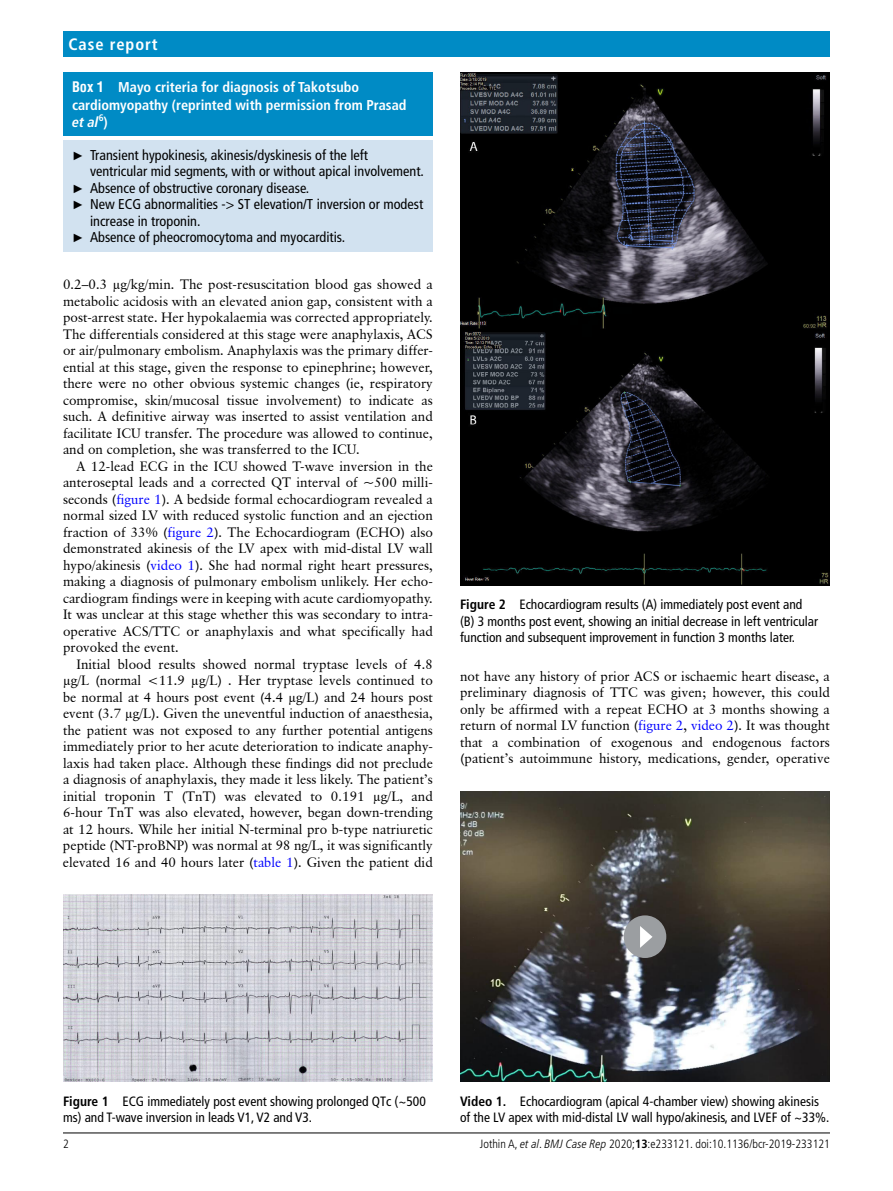
<style>
.page{position:relative;width:893px;height:1191px;background:#fff}
.page>*{position:absolute;margin:0;border:0;box-sizing:border-box;transform-origin:0 0}
.t1{font:700 condensed 16.5px "Frutiger LT Pro";letter-spacing:.055em;color:#fff}
.t2{font:condensed 14.25px "Frutiger LT Pro";color:#000}
.t3{font:700 condensed 14.25px/17.2px "Frutiger LT Pro";color:#fff}
.t4{font:13.5px/16.5px "Classical Garamond BT";color:#000;text-align:justify}
.t5{font:condensed 13.5px/16.5px "Frutiger LT Pro";color:#000}
.t6{font:300 condensed 12px "Frutiger LT Pro";color:#000}
.t7{font:700 condensed 9.45px "Frutiger LT Pro";color:#fff}
.s1{font-family:"Helvetica"}
.s2{font-style:italic}
.s3{font-family:"Arial";font-stretch:normal;font-size:12px}
.s4{font-family:"Times New Roman"}
.s5{color:#00f}
.s6{font-weight:700}
</style>
<div class="page">
<hr style="left:63px;top:1132px;width:767px;height:1px;background:#000">
<div style="left:63px;top:31px;width:767px;height:25px;background:#008bc5"></div>
<div style="left:63px;top:72px;width:370px;height:64px;background:#008bc5"></div>
<div style="left:63px;top:140px;width:370px;height:111px;background:#d2e2f0"></div>
<img style="left:63px;top:894px;width:370px;height:187px">
<img style="left:460px;top:72px;width:370px;height:513px">
<img style="left:460px;top:791px;width:370px;height:290px">
<div style="left:624px;top:915px;width:42px;height:43px;background:#9b9ea1;border-radius:50%"></div>
<svg style="left:640px;top:926px;width:12px;height:22px"></svg>
<p class="t1" style="left:69px;top:34px;width:91px">Case report</p>
<p class="t3" style="left:72px;top:79px;width:336px"><span class="s1">Box 1</span> Mayo criteria for diagnosis of Takotsubo cardiomyopathy (reprinted with permission from Prasad <span class="s2">et al</span> )</p>
<p class="t7" style="left:99px;top:112px;width:6px">6</p>
<p class="t2" style="left:72px;top:146px;width:297px"><span class="s3">►</span> Transient hypokinesis, akinesis/dyskinesis of the left</p>
<p class="t2" style="left:90px;top:163px;width:335px">ventricular mid segments, with or without apical involvement.</p>
<p class="t2" style="left:72px;top:179px;width:239px"><span class="s3">►</span> Absence of obstructive coronary disease.</p>
<p class="t2" style="left:72px;top:196px;width:353px"><span class="s3">►</span> New ECG abnormalities -&gt; ST elevation/T inversion or modest</p>
<p class="t2" style="left:90px;top:212px;width:112px">increase in troponin.</p>
<p class="t2" style="left:72px;top:229px;width:275px"><span class="s3">►</span> Absence of pheocromocytoma and myocarditis.</p>
<p class="t4" style="left:63px;top:276px;width:371px">0.2–0.3 <span class="s4">µ</span>g/kg/min. The post-resuscitation blood gas showed a metabolic acidosis with an elevated anion gap, consistent with a post-arrest state. Her hypokalaemia was corrected appropriately.<br>The differentials considered at this stage were anaphylaxis, ACS or air/pulmonary embolism. Anaphylaxis was the primary differ&shy;ential at this stage, given the response to epinephrine; however, there were no other obvious systemic changes (ie, respiratory compromise, skin/mucosal tissue involvement) to indicate as such. A definitive airway was inserted to assist ventilation and facilitate ICU transfer. The procedure was allowed to continue, and on completion, she was transferred to the ICU.</p>
<p class="t4" style="left:63px;top:457px;width:371px;text-indent:14px">A 12-lead ECG in the ICU showed T-wave inversion in the anteroseptal leads and a corrected QT interval of ~500 milli&shy;seconds (<span class="s5">figure 1</span>). A bedside formal echocardiogram revealed a normal sized LV with reduced systolic function and an ejection fraction of 33% (<span class="s5">figure 2</span>). The Echocardiogram (ECHO) also demonstrated akinesis of the LV apex with mid-distal LV wall hypo/akinesis (<span class="s5">video 1</span>). She had normal right heart pressures, making a diagnosis of pulmonary embolism unlikely. Her echo&shy;cardiogram findings were in keeping with acute cardiomyopathy.<br>It was unclear at this stage whether this was secondary to intra&shy;operative ACS/TTC or anaphylaxis and what specifically had provoked the event.</p>
<p class="t4" style="left:63px;top:655px;width:371px;text-indent:14px">Initial blood results showed normal tryptase levels of 4.8 <span class="s4">µ</span>g/L (normal &lt;11.9 <span class="s4">µ</span>g/L) . Her tryptase levels continued to be normal at 4 hours post event (4.4 <span class="s4">µ</span>g/L) and 24 hours post event (3.7 <span class="s4">µ</span>g/L). Given the uneventful induction of anaesthesia, the patient was not exposed to any further potential antigens immediately prior to her acute deterioration to indicate anaphy&shy;laxis had taken place. Although these findings did not preclude a diagnosis of anaphylaxis, they made it less likely. The patient’s initial troponin T (TnT) was elevated to 0.191 <span class="s4">µ</span>g/L, and 6-hour TnT was also elevated, however, began down-trending at 12 hours. While her initial N-terminal pro b-type natriuretic peptide (NT-proBNP) was normal at 98 ng/L, it was significantly elevated 16 and 40 hours later (<span class="s5">table 1</span>). Given the patient did</p>
<p class="t5" style="left:460px;top:596px;width:360px"><span class="s6">Figure 2</span> Echocardiogram results (A) immediately post event and (B) 3 months post event, showing an initial decrease in left ventricular function and subsequent improvement in function 3 months later.</p>
<p class="t4" style="left:460px;top:667px;width:371px">not have any history of prior ACS or ischaemic heart disease, a preliminary diagnosis of TTC was given; however, this could only be affirmed with a repeat ECHO at 3 months showing a return of normal LV function (<span class="s5">figure 2</span>, <span class="s5">video 2</span>). It was thought that a combination of exogenous and endogenous factors (patient’s autoimmune history, medications, gender, operative</p>
<p class="t5" style="left:63px;top:1092px;width:364px"><span class="s6">Figure 1</span> ECG immediately post event showing prolonged QTc (~500 ms) and T-wave inversion in leads V1, V2 and V3.</p>
<p class="t5" style="left:460px;top:1092px;width:371px"><span class="s6">Video 1.</span> Echocardiogram (apical 4-chamber view) showing akinesis of the LV apex with mid-distal LV wall hypo/akinesis, and LVEF of ~33%.</p>
<p class="t6" style="left:63px;top:1136px;width:7px">2</p>
<p class="t6" style="left:480px;top:1136px;width:351px">Jothin A, <span class="s2">et al</span>. <span class="s2">BMJ Case Rep</span> 2020;<span class="s6">13</span>:e233121. doi:10.1136/bcr-2019-233121</p>
</div>
